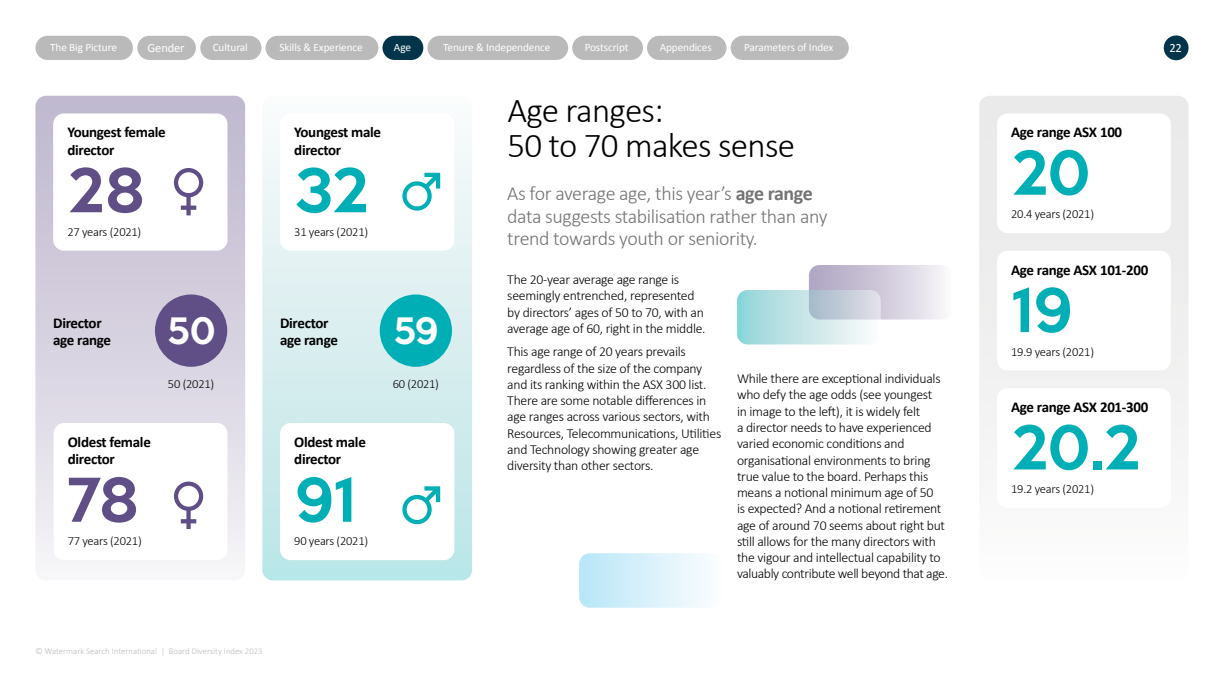
<style>
.page{position:relative;width:1224px;height:689px;background:#fff}
.page>*{position:absolute;margin:0;border:0;box-sizing:border-box;transform-origin:0 0}
.t1{font:500 55px "Keep Calm";letter-spacing:-.025em;color:#00afb5}
.t2{font:500 55px "Keep Calm";color:#604e87}
.t3{font:300 35px/35px "Calibri";letter-spacing:-.02em;color:#000}
.t4{font:500 33.25px "Keep Calm";color:#fff}
.t5{font:300 20px/22.5px "Calibri";letter-spacing:-.02em;color:#737373}
.t6{font:700 15px/17.5px "Calibri";letter-spacing:-.02em;color:#000}
.t7{font:300 13.75px/16.2px "Calibri";letter-spacing:-.02em;color:#000}
.t8{font:300 12.5px "Calibri";letter-spacing:-.02em;color:#000}
.t9{font:12.5px "Calibri";letter-spacing:-.01em;color:#fff}
.t10{font:11.25px "Calibri";letter-spacing:-.01em;color:#fff}
.t11{font:300 8.75px "Calibri";color:#bababa}
.s1{font-weight:700}
</style>
<div class="page">
<div style="left:427px;top:36px;width:141px;height:24px;background:#bababa;border-radius:12px"></div>
<div style="left:572px;top:36px;width:71px;height:24px;background:#bababa;border-radius:12px"></div>
<div style="left:647px;top:36px;width:79px;height:24px;background:#bababa;border-radius:12px"></div>
<div style="left:266px;top:36px;width:112px;height:24px;background:#bababa;border-radius:12px"></div>
<div style="left:35px;top:36px;width:98px;height:24px;background:#bababa;border-radius:12px"></div>
<div style="left:137px;top:36px;width:59px;height:24px;background:#bababa;border-radius:12px"></div>
<div style="left:200px;top:36px;width:61px;height:24px;background:#bababa;border-radius:12px"></div>
<div style="left:731px;top:36px;width:118px;height:24px;background:#bababa;border-radius:12px"></div>
<div style="left:382px;top:36px;width:41px;height:24px;background:#023549;border-radius:12px"></div>
<div style="left:1164px;top:35px;width:24px;height:25px;background:#023549;border-radius:50%"></div>
<div style="left:979px;top:96px;width:209px;height:484px;background:#f2f2f2;border-radius:11px"></div>
<div style="left:997px;top:113px;width:174px;height:120px;background:#fff;border-radius:11px"></div>
<div style="left:997px;top:251px;width:174px;height:119px;background:#fff;border-radius:11px"></div>
<div style="left:997px;top:388px;width:174px;height:119px;background:#fff;border-radius:11px"></div>
<div style="left:35px;top:96px;width:210px;height:484px;background:linear-gradient(to bottom,#beb7ce,#f5f3f6);border-radius:11px"></div>
<div style="left:262px;top:96px;width:210px;height:484px;background:linear-gradient(to bottom,#fbfafa,#bbe5e7);border-radius:11px"></div>
<div style="left:53px;top:113px;width:174px;height:137px;background:#fff;border-radius:11px"></div>
<div style="left:280px;top:113px;width:174px;height:137px;background:#fff;border-radius:11px"></div>
<div style="left:54px;top:423px;width:173px;height:137px;background:#fff;border-radius:11px"></div>
<div style="left:280px;top:423px;width:174px;height:137px;background:#fff;border-radius:11px"></div>
<div style="left:155px;top:294px;width:72px;height:73px;background:#604e87;border-radius:50%"></div>
<div style="left:380px;top:294px;width:72px;height:73px;background:#00afb5;border-radius:50%"></div>
<svg style="left:402px;top:173px;width:38px;height:38px"></svg>
<svg style="left:174px;top:168px;width:29px;height:47px"></svg>
<svg style="left:402px;top:486px;width:38px;height:39px"></svg>
<svg style="left:174px;top:481px;width:29px;height:48px"></svg>
<div style="left:809px;top:265px;width:143px;height:54px;background:linear-gradient(to right,#aba1bf,#f7f6f8);border-radius:11px"></div>
<svg style="left:737px;top:290px;width:144px;height:54px;background:#c0dde2"></svg>
<div style="left:579px;top:553px;width:144px;height:54px;background:linear-gradient(to right,#b7e6f7,#fdfdfe);border-radius:11px"></div>
<p class="t10" style="left:50px;top:41px;width:68px">The Big Picture</p>
<p class="t9" style="left:147px;top:40px;width:39px">Gender</p>
<p class="t10" style="left:213px;top:41px;width:37px">Cultural</p>
<p class="t10" style="left:279px;top:41px;width:85px">Skills &amp; Experience</p>
<p class="t10" style="left:394px;top:41px;width:19px">Age</p>
<p class="t10" style="left:443px;top:41px;width:109px">Tenure &amp; Independence</p>
<p class="t10" style="left:585px;top:41px;width:45px">Postscript</p>
<p class="t10" style="left:660px;top:41px;width:54px">Appendices</p>
<p class="t10" style="left:744px;top:41px;width:91px">Parameters of Index</p>
<p class="t9" style="left:1169px;top:40px;width:14px">22</p>
<p class="t6" style="left:67px;top:123px;width:100px">Youngest female director</p>
<h1 class="t2" style="left:67px;top:143px;width:79px">28</h1>
<p class="t8" style="left:67px;top:224px;width:75px">27 years (2021)</p>
<p class="t6" style="left:294px;top:123px;width:88px">Youngest male director</p>
<h1 class="t1" style="left:294px;top:143px;width:76px">32</h1>
<p class="t8" style="left:294px;top:224px;width:75px">31 years (2021)</p>
<h3 class="t4" style="left:167px;top:302px;width:51px">50</h3>
<h3 class="t4" style="left:393px;top:302px;width:47px">59</h3>
<p class="t6" style="left:53px;top:314px;width:59px">Director age range</p>
<p class="t6" style="left:280px;top:314px;width:59px">Director age range</p>
<p class="t8" style="left:168px;top:376px;width:48px">50 (2021)</p>
<p class="t8" style="left:393px;top:376px;width:48px">60 (2021)</p>
<p class="t6" style="left:68px;top:433px;width:85px">Oldest female director</p>
<h1 class="t2" style="left:68px;top:452px;width:73px">78</h1>
<p class="t8" style="left:68px;top:533px;width:75px">77 years (2021)</p>
<p class="t6" style="left:294px;top:433px;width:73px">Oldest male director</p>
<h1 class="t1" style="left:294px;top:452px;width:64px">91</h1>
<p class="t8" style="left:294px;top:533px;width:75px">90 years (2021)</p>
<p class="t11" style="left:35px;top:645px;width:229px">© Watermark Search International | Board Diversity Index 2023</p>
<h2 class="t3" style="left:507px;top:91px;width:289px">Age ranges:<br>50 to 70 makes sense</h2>
<h3 class="t5" style="left:507px;top:181px;width:322px">As for average age, this year’s <span class="s1">age range </span>data suggests stabilisation rather than any trend towards youth or seniority.</h3>
<p class="t7" style="left:507px;top:271px;width:200px">The 20-year average age range is seemingly entrenched, represented by directors’ ages of 50 to 70, with an average age of 60, right in the middle.</p>
<p class="t7" style="left:507px;top:343px;width:215px">This age range of 20 years prevails regardless of the size of the company and its ranking within the ASX 300 list.<br>There are some notable differences in age ranges across various sectors, with Resources, Telecommunications, Utilities and Technology showing greater age diversity than other sectors.</p>
<p class="t7" style="left:737px;top:370px;width:213px">While there are exceptional individuals who defy the age odds (see youngest<br>in image to the left), it is widely felt<br>a director needs to have experienced varied economic conditions and organisational environments to bring true value to the board. Perhaps this means a notional minimum age of 50<br>is expected? And a notional retirement age of around 70 seems about right but still allows for the many directors with the vigour and intellectual capability to valuably contribute well beyond that age.</p>
<p class="t6" style="left:1011px;top:123px;width:113px">Age range ASX 100</p>
<h1 class="t1" style="left:1011px;top:125px;width:81px">20</h1>
<p class="t8" style="left:1011px;top:206px;width:84px">20.4 years (2021)</p>
<p class="t6" style="left:1011px;top:261px;width:139px">Age range ASX 101-200</p>
<h1 class="t1" style="left:1011px;top:262px;width:63px">19</h1>
<p class="t8" style="left:1011px;top:343px;width:84px">19.9 years (2021)</p>
<p class="t6" style="left:1011px;top:398px;width:139px">Age range ASX 201-300</p>
<h1 class="t1" style="left:1011px;top:400px;width:131px">20.2</h1>
<p class="t8" style="left:1011px;top:481px;width:84px">19.2 years (2021)</p>
</div>
